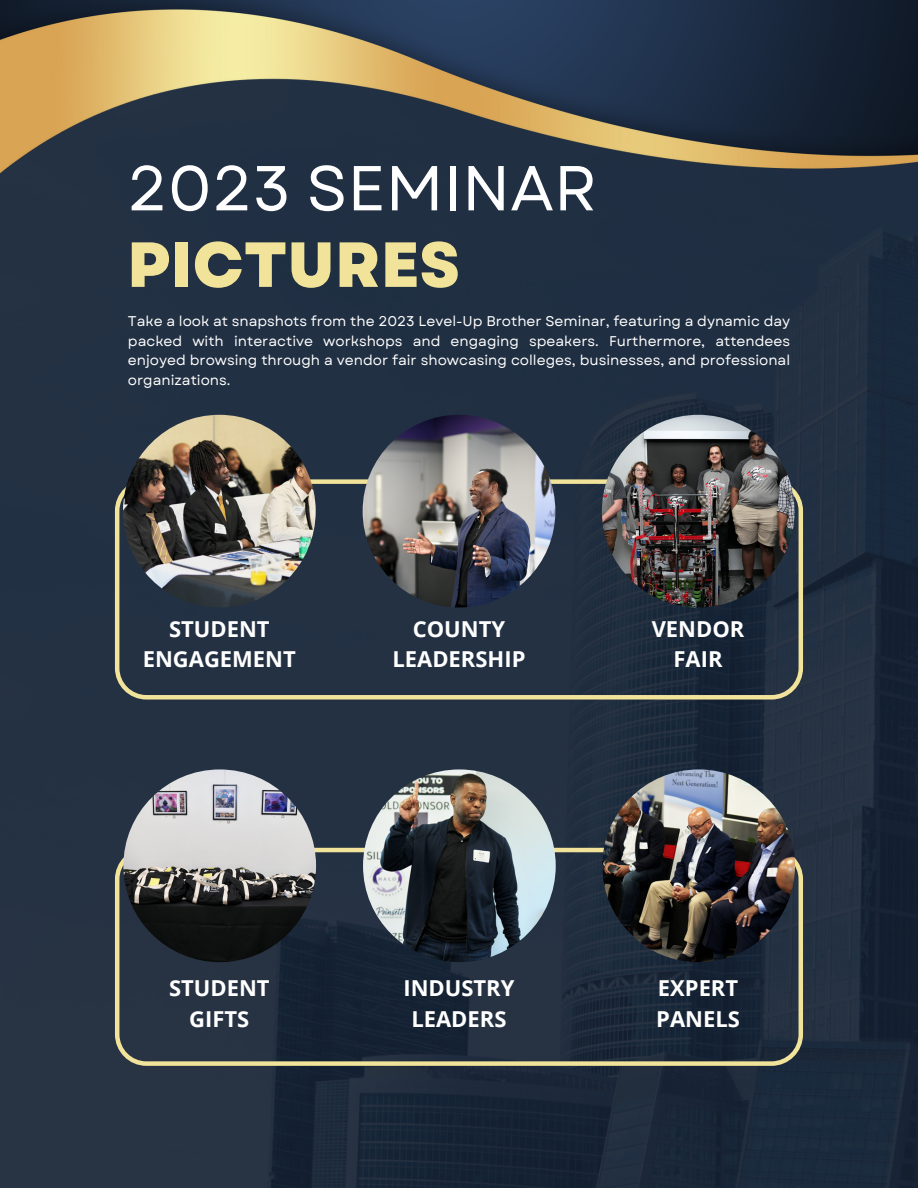
<style>
.page{position:relative;width:918px;height:1188px;background:#fff}
.page>*{position:absolute;margin:0;border:0;box-sizing:border-box;transform-origin:0 0}
.t1{font:800 63.6px "Garet";color:#f1e399}
.t2{font:63.3px "Garet";color:#fff}
.t3{font:700 22.05px/30.8px "Open Sans";color:#fff;text-align:center}
.t4{font:14.1px/19.5px "Garet";color:#fff;text-align:justify}
</style>
<div class="page">
<img style="left:0;top:265px;width:918px;height:923px">
<svg style="left:115px;top:479px;width:688px;height:221px"></svg>
<svg style="left:115px;top:848px;width:688px;height:218px"></svg>
<img style="left:123px;top:415px;width:193px;height:192px;border-radius:50%">
<img style="left:123px;top:769px;width:193px;height:193px;border-radius:50%">
<img style="left:363px;top:415px;width:192px;height:192px;border-radius:50%">
<img style="left:363px;top:769px;width:193px;height:193px;border-radius:50%">
<img style="left:602px;top:415px;width:193px;height:192px;border-radius:50%">
<img style="left:602px;top:769px;width:193px;height:193px;border-radius:50%">
<img style="left:0;top:0;width:918px;height:265px">
<h3 class="t2" style="left:127px;top:143px;width:471px">2023 SEMINAR</h3>
<h3 class="t1" style="left:127px;top:219px;width:335px">PICTURES</h3>
<h3 class="t4" style="left:128px;top:312px;width:664px">Take a look at snapshots from the 2023 Level-Up Brother Seminar, featuring a dynamic day packed with interactive workshops and engaging speakers. Furthermore, attendees enjoyed browsing through a vendor fair showcasing colleges, businesses, and professional organizations.</h3>
<h3 class="t3" style="left:143px;top:613px;width:155px">STUDENT<br>ENGAGEMENT</h3>
<p class="t3" style="left:393px;top:613px;width:134px">COUNTY<br>LEADERSHIP</p>
<p class="t3" style="left:169px;top:972px;width:102px">STUDENT<br>GIFTS</p>
<p class="t3" style="left:403px;top:972px;width:113px">INDUSTRY<br>LEADERS</p>
<h3 class="t3" style="left:652px;top:613px;width:94px">VENDOR<br>FAIR</h3>
<h3 class="t3" style="left:656px;top:972px;width:85px;text-align:left">EXPERT<br>PANELS</h3>
</div>
